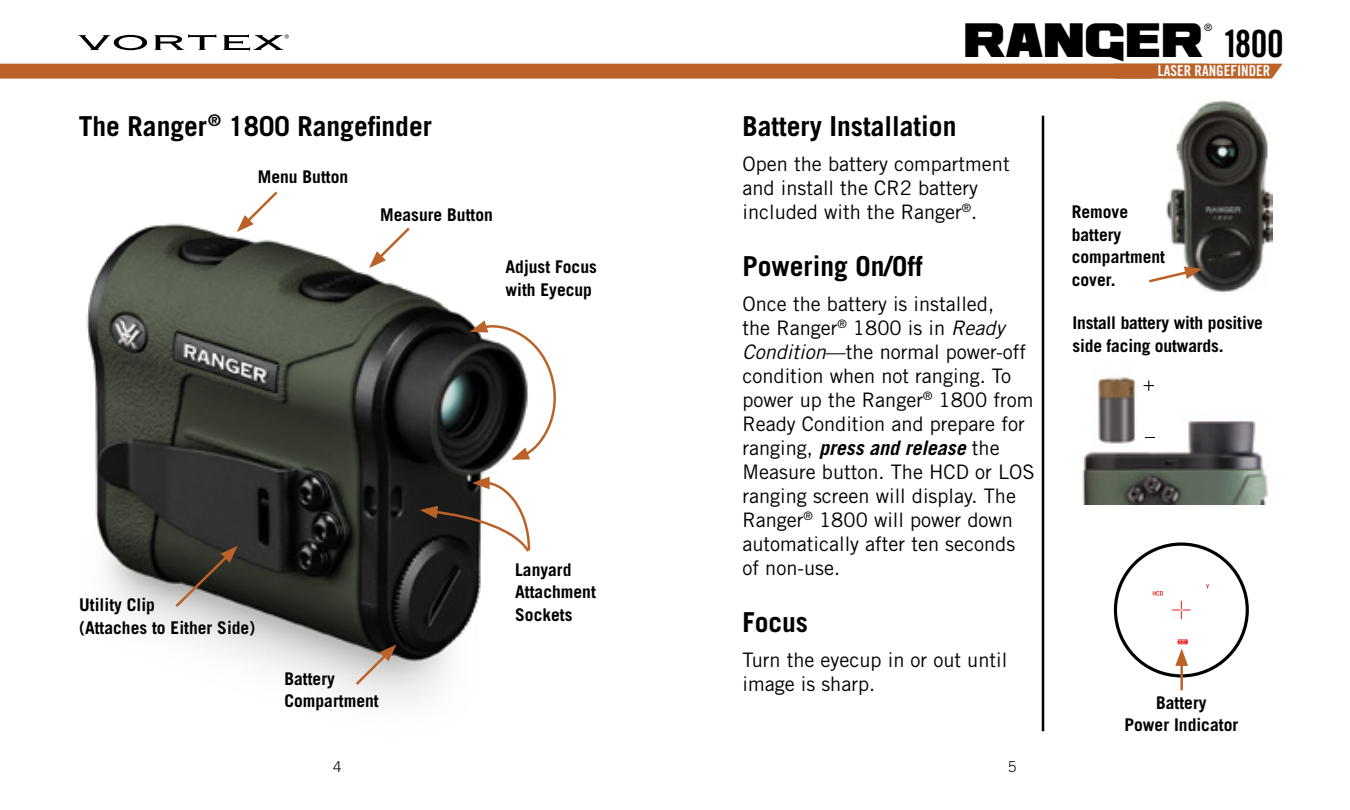
<style>
.page{position:relative;width:1350px;height:810px;background:#fff}
.page>*{position:absolute;margin:0;border:0;box-sizing:border-box;transform-origin:0 0}
.t1{font:37.5px "Ash";color:#000}
.t2{font:700 27.5px "Trade Gothic LT Std";color:#000}
.t3{font:20px/24px "Trade Gothic LT Std";color:#000}
.t4{font:700 17.5px/22.5px "Trade Gothic LT Std";color:#000}
.t5{font:15px "Trade Gothic LT Std Bd Cn 20";color:#fff}
.t6{font:300 15px "Trade Gothic LT Std";color:#000}
.t7{font:10.25px "Trade Gothic LT Std Cn 18";color:#000}
.s1{font-family:"Trade Gothic LT Std Bd Cn 20"}
.s2{font-style:italic}
.s3{font-weight:700;font-style:italic}
</style>
<div class="page">
<svg style="left:0;top:64px;width:1283px;height:15px;background:#bd672e"></svg>
<svg style="left:78px;top:34px;width:211px;height:17px"></svg>
<img style="left:86px;top:223px;width:415px;height:479px">
<img style="left:1167px;top:100px;width:105px;height:192px">
<img style="left:1082px;top:377px;width:186px;height:127px">
<svg style="left:1144px;top:380px;width:10px;height:11px"></svg>
<hr style="left:1042px;top:116px;width:2px;height:615px;background:#000">
<svg style="left:1149px;top:267px;width:53px;height:17px"></svg>
<hr style="left:1180px;top:662px;width:3px;height:28px;background:#bb6228">
<svg style="left:1114px;top:542px;width:135px;height:136px"></svg>
<svg style="left:237px;top:191px;width:43px;height:41px"></svg>
<svg style="left:353px;top:644px;width:44px;height:44px;background:#bcb2ac"></svg>
<svg style="left:173px;top:546px;width:65px;height:64px;background:#5a564d"></svg>
<svg style="left:369px;top:225px;width:43px;height:43px"></svg>
<svg style="left:470px;top:320px;width:86px;height:140px"></svg>
<svg style="left:420px;top:477px;width:111px;height:78px"></svg>
<h2 class="t2" style="left:79px;top:109px;width:355px">The Ranger<sup>®</sup> 1800 Rangefinder</h2>
<p class="t4" style="left:258px;top:165px;width:92px">Menu Button</p>
<p class="t4" style="left:380px;top:203px;width:114px">Measure Button</p>
<p class="t4" style="left:506px;top:256px;width:93px">Adjust Focus with Eyecup</p>
<p class="t4" style="left:79px;top:593px;width:177px">Utility Clip<br>(Attaches to Either Side)</p>
<p class="t4" style="left:284px;top:667px;width:96px">Battery<br>Compartment</p>
<p class="t4" style="left:515px;top:558px;width:82px">Lanyard<br>Attachment<br>Sockets</p>
<h1 class="t1" style="left:965px;top:19px;width:320px">RANGER <span class="s1">1800</span></h1>
<p class="t7" style="left:1204px;top:22px;width:10px">®</p>
<p class="t5" style="left:1158px;top:62px;width:114px">LASER RANGEFINDER</p>
<h2 class="t2" style="left:742px;top:109px;width:215px">Battery Installation</h2>
<p class="t3" style="left:742px;top:151px;width:269px">Open the battery compartment and install the CR2 battery included with the Ranger<sup>®</sup>.</p>
<h2 class="t2" style="left:742px;top:249px;width:182px">Powering On/Off</h2>
<p class="t3" style="left:742px;top:292px;width:294px">Once the battery is installed,<br>the Ranger<sup>®</sup> 1800 is in <span class="s2">Ready<br>Condition</span>—the normal power-off condition when not ranging. To power up the Ranger<sup>®</sup> 1800 from<br>Ready Condition and prepare for ranging, <span class="s3">press and release</span> the<br>Measure button. The HCD or LOS ranging screen will display. The<br>Ranger<sup>®</sup> 1800 will power down automatically after ten seconds of non-use.</p>
<h2 class="t2" style="left:742px;top:605px;width:67px">Focus</h2>
<p class="t3" style="left:742px;top:647px;width:266px">Turn the eyecup in or out until image is sharp.</p>
<p class="t4" style="left:1072px;top:201px;width:95px">Remove battery compartment cover.</p>
<p class="t4" style="left:1073px;top:311px;width:192px">Install battery with positive side facing outwards.</p>
<p class="t4" style="left:1124px;top:691px;width:115px;text-align:center">Battery<br>Power Indicator</p>
<p class="t6" style="left:333px;top:758px;width:10px">4</p>
<p class="t6" style="left:1008px;top:758px;width:10px">5</p>
</div>
